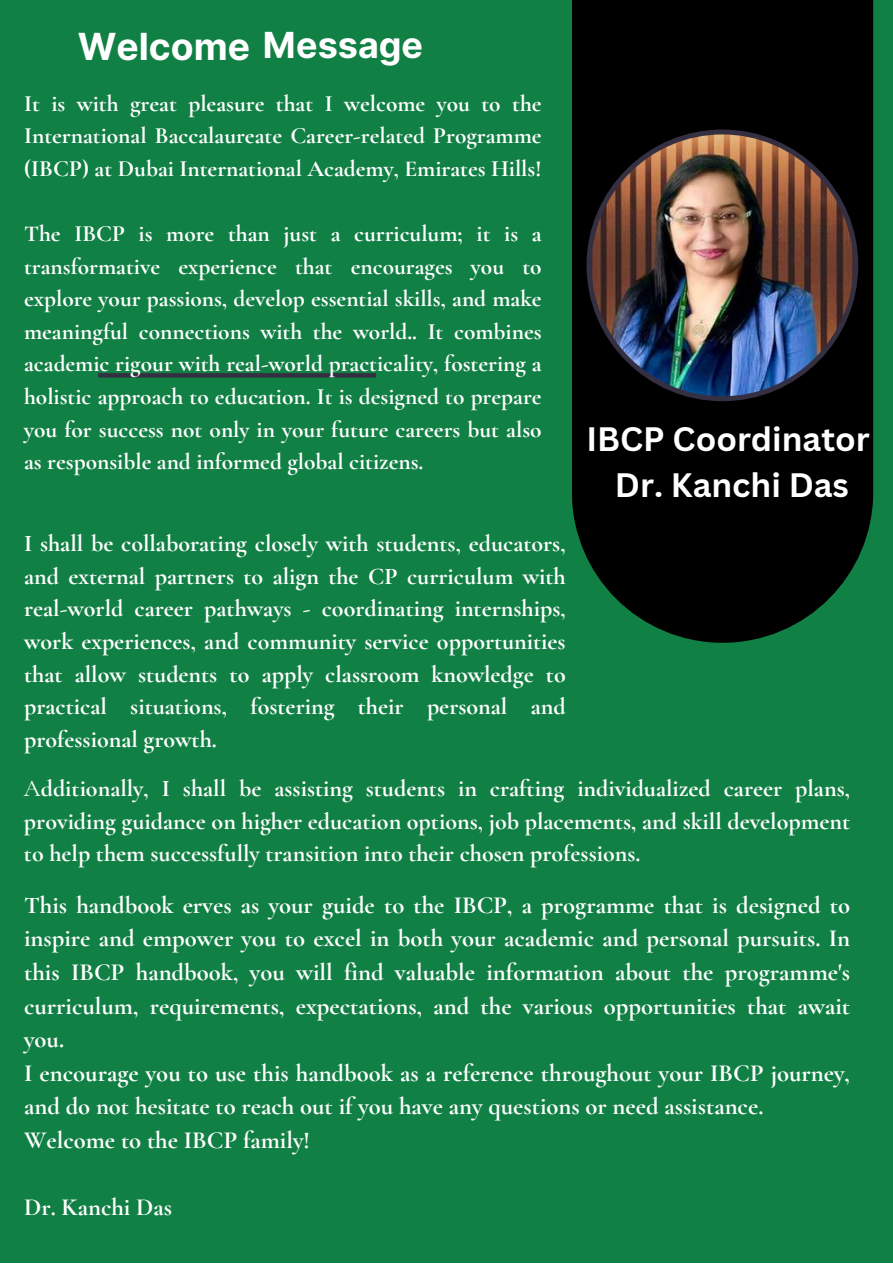
<style>
.page{position:relative;width:893px;height:1264px;background:#fff}
.page>*{position:absolute;margin:0;border:0;box-sizing:border-box;transform-origin:0 0}
.t1{font:700 37.35px "Inter";color:#fff}
.t2{font:700 33px/46px "Canva Sans";color:#fff;text-align:center}
.t3{font:700 24.6px/33.6px "Cormorant Garamond";color:#fff}
.t4{font:700 24px/32.5px "Cormorant Garamond";color:#fff;text-align:justify}
.t5{font:700 23.4px/32.5px "Cormorant Garamond";color:#fff;text-align:justify}
.s1{font-size:35.85px}
.s2{font-weight:400}
</style>
<div class="page">
<div style="left:0;top:0;width:892px;height:1262px;background:#118044"></div>
<svg style="left:572px;top:0;width:301px;height:642px;background:#010a05"></svg>
<img style="left:586px;top:129px;width:272px;height:272px">
<hr style="left:98px;top:373px;width:278px;height:4px;background:#352f42">
<h1 class="t1" style="left:78px;top:24px;width:347px">Welcome <span class="s1">Message</span></h1>
<p class="t5" style="left:24px;top:87px;width:519px">It is with great pleasure that I welcome you to the International Baccalaureate Career-related Programme (IBCP) at Dubai International Academy, Emirates Hills!</p>
<p class="t5" style="left:24px;top:217px;width:519px">The IBCP is more than just a curriculum; it is a transformative experience that encourages you to explore your passions, develop essential skills, and make meaningful connections with the world.. It combines academic rigour with real-world practicality, fostering a holistic approach to education. It is designed to prepare you for success not only in your future careers but also as responsible and informed global citizens.</p>
<h2 class="t2" style="left:586px;top:415px;width:285px">IBCP Coordinator<br>Dr. Kanchi Das</h2>
<p class="t4" style="left:24px;top:527px;width:543px">I shall be collaborating closely with students, educators, and external partners to align the CP curriculum with real-world career pathways - coordinating internships, work experiences, and community service opportunities that allow students to apply classroom knowledge to practical situations, fostering their personal and professional growth.</p>
<p class="t4" style="left:24px;top:772px;width:827px"><span class="s2">A</span>dditionally, I shall be assisting students in crafting individualized career plans, providing guidance on higher education options, job placements, and skill development to help them successfully transition into their chosen professions.</p>
<p class="t3" style="left:24px;top:887px;width:827px">This handbook erves as your guide to the IBCP, a programme that is designed to inspire and empower you to excel in both your academic and personal pursuits. In this IBCP handbook, you will find valuable information about the programme's curriculum, requirements, expectations, and the various opportunities that await you.<br>I encourage you to use this handbook as a reference throughout your IBCP journey, and do not hesitate to reach out if you have any questions or need assistance.<br>Welcome to the IBCP family!</p>
<p class="t3" style="left:24px;top:1190px;width:150px">Dr. Kanchi Das</p>
</div>
